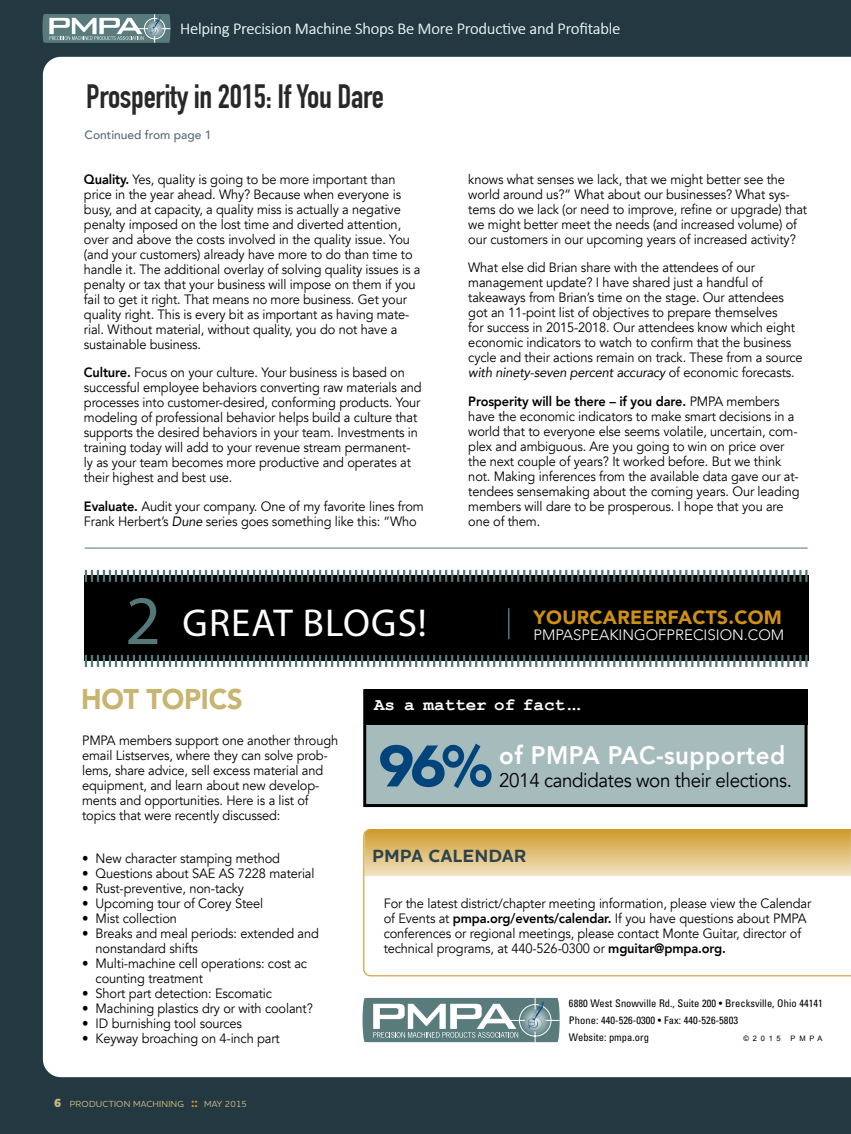
<style>
.page{position:relative;width:851px;height:1134px;background:#fff}
.page>*{position:absolute;margin:0;border:0;box-sizing:border-box;transform-origin:0 0}
.t1{font:900 57.75px "Avenir";color:#00447c;scale:1.07 1}
.t2{font:39px "Myriad Pro";letter-spacing:.03em;color:#fff}
.t3{font:700 33px "DIN Condensed";letter-spacing:-.01em;color:#292829}
.t4{font:900 28.5px "Avenir";letter-spacing:-.01em;color:#c7b570;scale:.95 1}
.t5{font:800 25.35px "Avenir";letter-spacing:.02em;color:#fff;scale:.95 1}
.t6{font:19.65px "Avenir";letter-spacing:-.02em;color:#000;scale:.95 1}
.t7{font:900 19.2px "Avenir";letter-spacing:.015em;color:#cf9112}
.t8{font:700 18px "Houschka Pro";letter-spacing:.025em;color:#2f434d}
.t9{font:700 17.55px "Courier New";color:#fff}
.t10{font:300 16.5px "Calibri";letter-spacing:-.01em;color:#e4ebeb}
.t11{font:300 15px "Avenir";color:#fff}
.t12{font:13.5px/15px "Avenir";letter-spacing:-.01em;color:#000;scale:.95 1}
.t13{font:500 12px "Avenir";color:#556a75}
.t14{font:condensed 10.5px/17.4px "Univers LT Std";letter-spacing:.005em;color:#000}
.t15{font:500 9px "Houschka Pro";letter-spacing:.02em;color:#ccbb7c}
.t16{font:7.5px "Arial";letter-spacing:.5em;color:#000}
.s1{font-weight:800}
.s2{font-style:italic}
.s3{font-size:69.9px;color:#547777}
.s4{font-weight:800;font-size:12px}
.s5{font-weight:700;font-size:13.5px;color:#d09b2c}
</style>
<div class="page">
<div style="left:0;top:0;width:850px;height:1134px;background:#243842"></div>
<div style="left:43px;top:57px;width:807px;height:1020px;background:#fff"></div>
<svg style="left:362px;top:998px;width:197px;height:44px;background:#859e9f"></svg>
<div style="left:362px;top:828px;width:488px;height:149px;background:#fff"></div>
<svg style="left:364px;top:828px;width:486px;height:49px;background:#e1c07b"></svg>
<div style="left:84px;top:575px;width:724px;height:86px;background:#000"></div>
<svg style="left:85px;top:570px;width:722px;height:12px"></svg>
<svg style="left:85px;top:655px;width:722px;height:12px"></svg>
<hr style="left:508px;top:608px;width:1px;height:31px;background:#547777">
<hr style="left:85px;top:548px;width:722px;height:1px;background:#547777">
<div style="left:365px;top:691px;width:441px;height:115px;background:#a6bbbb"></div>
<div style="left:363px;top:689px;width:444px;height:118px;border:3px solid #000"></div>
<div style="left:365px;top:689px;width:442px;height:36px;background:#000"></div>
<svg style="left:42px;top:14px;width:129px;height:29px;background:#849c9e"></svg>
<p class="t10" style="left:180px;top:18px;width:442px">Helping Precision Machine Shops Be More Productive and Profitable</p>
<h3 class="t3" style="left:86px;top:77px;width:299px">Prosperity in 2015: If You Dare</h3>
<p class="t13" style="left:85px;top:125px;width:128px">Continued from page 1</p>
<p class="t12" style="left:84px;top:172px;width:355px"><span class="s1">Quality.</span> Yes, quality is going to be more important than price in the year ahead. Why? Because when everyone is busy, and at capacity, a quality miss is actually a negative penalty imposed on the lost time and diverted attention, over and above the costs involved in the quality issue. You (and your customers) already have more to do than time to handle it. The additional overlay of solving quality issues is a penalty or tax that your business will impose on them if you fail to get it right. That means no more business. Get your quality right. This is every bit as important as having mate&shy;rial. Without material, without quality, you do not have a sustainable business.</p>
<p class="t12" style="left:84px;top:365px;width:357px"><span class="s1">Culture.</span> Focus on your culture. Your business is based on successful employee behaviors converting raw materials and processes into customer-desired, conforming products. Your modeling of professional behavior helps build a culture that supports the desired behaviors in your team. Investments in training today will add to your revenue stream permanent&shy;ly as your team becomes more productive and operates at their highest and best use.</p>
<p class="t12" style="left:84px;top:499px;width:359px"><span class="s1">Evaluate.</span> Audit your company. One of my favorite lines from<br>Frank Herbert’s <span class="s2">Dune</span> series goes something like this: “Who</p>
<h2 class="t2" style="left:125px;top:599px;width:303px"><span class="s3">2</span> GREAT BLOGS!</h2>
<p class="t12" style="left:468px;top:172px;width:358px">knows what senses we lack, that we might better see the world around us?” What about our businesses? What sys&shy;tems do we lack (or need to improve, refine or upgrade) that we might better meet the needs (and increased volume) of our customers in our upcoming years of increased activity?</p>
<p class="t12" style="left:468px;top:260px;width:353px">What else did Brian share with the attendees of our management update? I have shared just a handful of takeaways from Brian’s time on the stage. Our attendees got an 11-point list of objectives to prepare themselves<br>for success in 2015-2018. Our attendees know which eight economic indicators to watch to confirm that the business cycle and their actions remain on track. These from a source <span class="s2">with ninety-seven percent accuracy</span> of economic forecasts.</p>
<p class="t12" style="left:468px;top:394px;width:350px"><span class="s1">Prosperity will be there – if you dare.</span> PMPA members have the economic indicators to make smart decisions in a world that to everyone else seems volatile, uncertain, com&shy;plex and ambiguous. Are you going to win on price over the next couple of years? It worked before. But we think not. Making inferences from the available data gave our at&shy;tendees sensemaking about the coming years. Our leading members will dare to be prosperous. I hope that you are one of them.</p>
<h3 class="t7" style="left:533px;top:601px;width:250px">YOURCAREERFACTS.COM</h3>
<p class="t11" style="left:533px;top:625px;width:252px">PMPASPEAKINGOFPRECISION.COM</p>
<h3 class="t4" style="left:81px;top:675px;width:171px">HOT TOPICS</h3>
<p class="t12" style="left:82px;top:733px;width:271px">PMPA members support one another through email Listserves, where they can solve prob&shy;lems, share advice, sell excess material and equipment, and learn about new develop&shy;ments and opportunities. Here is a list of topics that were recently discussed:</p>
<p class="t12" style="left:82px;top:851px;width:210px">• New character stamping method</p>
<p class="t12" style="left:82px;top:866px;width:246px">• Questions about SAE AS 7228 material</p>
<p class="t12" style="left:82px;top:881px;width:172px">• Rust-preventive, non-tacky</p>
<p class="t12" style="left:82px;top:896px;width:192px">• Upcoming tour of Corey Steel</p>
<p class="t12" style="left:82px;top:911px;width:101px">• Mist collection</p>
<p class="t12" style="left:96px;top:926px;width:236px;text-indent:-14px">• Breaks and meal periods: extended and nonstandard shifts</p>
<p class="t12" style="left:96px;top:956px;width:224px;text-indent:-14px">• Multi-machine cell operations: cost ac counting treatment</p>
<p class="t12" style="left:82px;top:986px;width:201px">• Short part detection: Escomatic</p>
<p class="t12" style="left:82px;top:1001px;width:244px">• Machining plastics dry or with coolant?</p>
<p class="t12" style="left:82px;top:1016px;width:170px">• ID burnishing tool sources</p>
<p class="t12" style="left:82px;top:1031px;width:209px">• Keyway broaching on 4-inch part</p>
<p class="t15" style="left:54px;top:1098px;width:194px"><span class="s4">6</span> PRODUCTION MACHINING <span class="s5">::</span> MAY 2015</p>
<p class="t9" style="left:374px;top:694px;width:211px">As a matter of fact...</p>
<h1 class="t1" style="left:378px;top:717px;width:108px">96%</h1>
<h3 class="t5" style="left:499px;top:732px;width:302px">of PMPA PAC-supported</h3>
<h3 class="t6" style="left:499px;top:768px;width:309px">2014 candidates won their elections.</h3>
<h3 class="t8" style="left:372px;top:844px;width:155px">PMPA CALENDAR</h3>
<p class="t12" style="left:384px;top:897px;width:451px">For the latest district/chapter meeting information, please view the Calendar of Events at <span class="s1">pmpa.org/events/calendar.</span> If you have questions about PMPA conferences or regional meetings, please contact Monte Guitar, director of technical programs, at 440-526-0300 or <span class="s1">mguitar@pmpa.org.</span></p>
<p class="t14" style="left:569px;top:994px;width:255px">6880 West Snowville Rd., Suite 200 • Brecksville, Ohio 44141<br>Phone: 440-526-0300 • Fax: 440-526-5803<br>Website: pmpa.org</p>
<p class="t16" style="left:743px;top:1034px;width:39px">©2015</p>
<p class="t16" style="left:790px;top:1034px;width:33px">PMPA</p>
</div>
